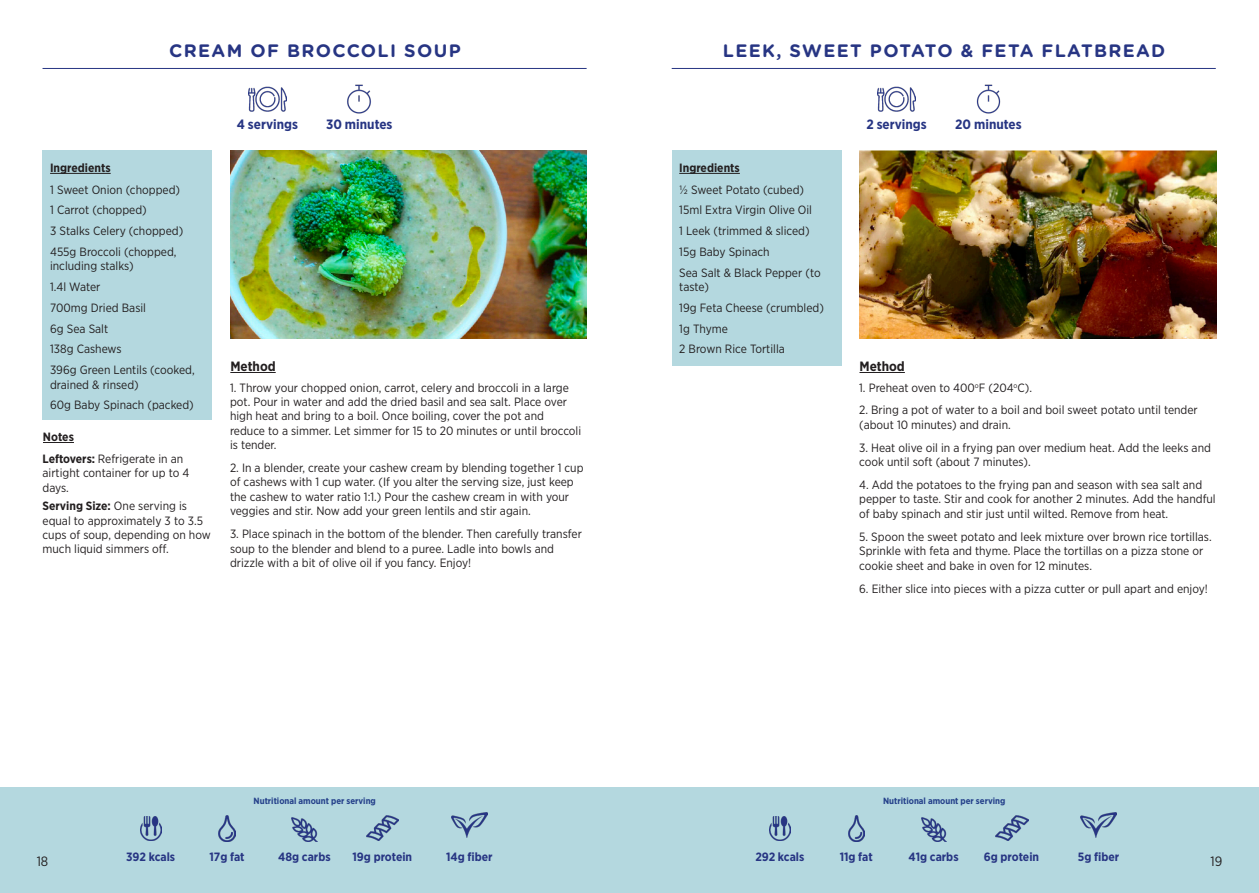
<style>
.page{position:relative;width:1259px;height:893px;background:#fff}
.page>*{position:absolute;margin:0;border:0;box-sizing:border-box;transform-origin:0 0}
.t1{font:700 18px "Gotham Rounded";letter-spacing:.075em;color:#273583}
.t2{font:700 13.5px "Gotham Narrow";color:#273583}
.t3{font:700 13.5px "Gotham Narrow";color:#231f20}
.t4{font:13.5px "Gotham Narrow";color:#231f20}
.t5{font:12px/14.4px "Gotham Narrow";color:#231f20}
.t6{font:700 12px "Gotham Narrow";color:#273583}
.t7{font:700 12px "Gotham Narrow";color:#231f20}
.t8{font:700 9px "Gotham Narrow";color:#24408a}
.s1{font-weight:700}
</style>
<div class="page">
<div style="left:0;top:788px;width:1259px;height:105px;background:#b4d8df"></div>
<img style="left:140px;top:816px;width:21px;height:24px">
<img style="left:769px;top:816px;width:22px;height:24px">
<img style="left:219px;top:815px;width:16px;height:26px">
<img style="left:848px;top:815px;width:17px;height:26px">
<img style="left:292px;top:817px;width:25px;height:24px">
<img style="left:921px;top:817px;width:25px;height:24px">
<img style="left:451px;top:813px;width:36px;height:25px">
<img style="left:1081px;top:813px;width:35px;height:25px">
<img style="left:366px;top:815px;width:33px;height:25px">
<img style="left:995px;top:815px;width:33px;height:25px">
<hr style="left:43px;top:68px;width:543px;height:1px;background:#273583">
<hr style="left:671px;top:68px;width:544px;height:1px;background:#273583">
<img style="left:248px;top:86px;width:39px;height:26px">
<img style="left:877px;top:86px;width:39px;height:26px">
<img style="left:347px;top:84px;width:24px;height:30px">
<img style="left:976px;top:84px;width:25px;height:30px">
<div style="left:43px;top:150px;width:169px;height:270px;background:#b4d8df"></div>
<div style="left:672px;top:150px;width:169px;height:216px;background:#b4d8df"></div>
<img style="left:230px;top:150px;width:357px;height:188px">
<img style="left:859px;top:150px;width:357px;height:188px">
<hr style="left:50px;top:173px;width:61px;height:1px;background:#231f20">
<hr style="left:679px;top:173px;width:61px;height:1px;background:#231f20">
<hr style="left:43px;top:442px;width:31px;height:1px;background:#231f20">
<hr style="left:230px;top:372px;width:46px;height:1px;background:#231f20">
<hr style="left:859px;top:372px;width:46px;height:1px;background:#231f20">
<p class="t1" style="left:169px;top:38px;width:293px">CREAM OF BROCCOLI SOUP</p>
<p class="t1" style="left:723px;top:38px;width:444px">LEEK, SWEET POTATO &amp; FETA FLATBREAD</p>
<p class="t2" style="left:237px;top:116px;width:63px">4 servings</p>
<p class="t2" style="left:326px;top:116px;width:68px">30 minutes</p>
<p class="t2" style="left:866px;top:116px;width:62px">2 servings</p>
<p class="t2" style="left:955px;top:116px;width:68px">20 minutes</p>
<p class="t7" style="left:50px;top:160px;width:62px">Ingredients</p>
<p class="t7" style="left:679px;top:160px;width:62px">Ingredients</p>
<p class="t5" style="left:50px;top:182px;width:131px">1 Sweet Onion (chopped)</p>
<p class="t5" style="left:50px;top:203px;width:98px">1 Carrot (chopped)</p>
<p class="t5" style="left:50px;top:224px;width:135px">3 Stalks Celery (chopped)</p>
<p class="t5" style="left:50px;top:244px;width:128px">455g Broccoli (chopped, including stalks)</p>
<p class="t5" style="left:50px;top:279px;width:52px">1.4l Water</p>
<p class="t5" style="left:50px;top:300px;width:97px">700mg Dried Basil</p>
<p class="t5" style="left:50px;top:321px;width:60px">6g Sea Salt</p>
<p class="t5" style="left:50px;top:342px;width:73px">138g Cashews</p>
<p class="t5" style="left:50px;top:363px;width:146px">396g Green Lentils (cooked, drained &amp; rinsed)</p>
<p class="t5" style="left:50px;top:398px;width:145px">60g Baby Spinach (packed)</p>
<p class="t7" style="left:43px;top:429px;width:32px">Notes</p>
<p class="t5" style="left:43px;top:451px;width:148px"><span class="s1">Leftovers:</span> Refrigerate in an airtight container for up to 4 days.</p>
<p class="t5" style="left:43px;top:498px;width:170px"><span class="s1">Serving Size:</span> One serving is equal to approximately 3 to 3.5 cups of soup, depending on how much liquid simmers off.</p>
<p class="t5" style="left:679px;top:182px;width:126px">1/2 Sweet Potato (cubed)</p>
<p class="t5" style="left:679px;top:203px;width:134px">15ml Extra Virgin Olive Oil</p>
<p class="t5" style="left:679px;top:224px;width:132px">1 Leek (trimmed &amp; sliced)</p>
<p class="t5" style="left:679px;top:244px;width:92px">15g Baby Spinach</p>
<p class="t5" style="left:679px;top:265px;width:143px">Sea Salt &amp; Black Pepper (to taste)</p>
<p class="t5" style="left:679px;top:300px;width:146px">19g Feta Cheese (crumbled)</p>
<p class="t5" style="left:679px;top:321px;width:50px">1g Thyme</p>
<p class="t5" style="left:679px;top:342px;width:107px">2 Brown Rice Tortilla</p>
<p class="t3" style="left:230px;top:358px;width:47px">Method</p>
<p class="t3" style="left:859px;top:358px;width:47px">Method</p>
<p class="t5" style="left:230px;top:380px;width:353px">1. Throw your chopped onion, carrot, celery and broccoli in a large pot. Pour in water and add the dried basil and sea salt. Place over high heat and bring to a boil. Once boiling, cover the pot and reduce to a simmer. Let simmer for 15 to 20 minutes or until broccoli is tender.</p>
<p class="t5" style="left:230px;top:460px;width:355px">2. In a blender, create your cashew cream by blending together 1 cup of cashews with 1 cup water. (If you alter the serving size, just keep the cashew to water ratio 1:1.) Pour the cashew cream in with your veggies and stir. Now add your green lentils and stir again.</p>
<p class="t5" style="left:230px;top:526px;width:353px">3. Place spinach in the bottom of the blender. Then carefully transfer soup to the blender and blend to a puree. Ladle into bowls and drizzle with a bit of olive oil if you fancy. Enjoy!</p>
<p class="t5" style="left:859px;top:380px;width:174px">1. Preheat oven to 400<sup>o</sup>F (204<sup>o</sup>C).</p>
<p class="t5" style="left:859px;top:403px;width:340px">2. Bring a pot of water to a boil and boil sweet potato until tender (about 10 minutes) and drain.</p>
<p class="t5" style="left:859px;top:440px;width:353px">3. Heat olive oil in a frying pan over medium heat. Add the leeks and cook until soft (about 7 minutes).</p>
<p class="t5" style="left:859px;top:477px;width:358px">4. Add the potatoes to the frying pan and season with sea salt and pepper to taste. Stir and cook for another 2 minutes. Add the handful of baby spinach and stir just until wilted. Remove from heat.</p>
<p class="t5" style="left:859px;top:529px;width:354px">5. Spoon the sweet potato and leek mixture over brown rice tortillas.<br>Sprinkle with feta and thyme. Place the tortillas on a pizza stone or cookie sheet and bake in oven for 12 minutes.</p>
<p class="t5" style="left:859px;top:581px;width:350px">6. Either slice into pieces with a pizza cutter or pull apart and enjoy!</p>
<p class="t8" style="left:254px;top:795px;width:124px">Nutritional amount per serving</p>
<p class="t8" style="left:883px;top:795px;width:124px">Nutritional amount per serving</p>
<p class="t6" style="left:126px;top:849px;width:51px">392 kcals</p>
<p class="t6" style="left:209px;top:849px;width:37px">17g fat</p>
<p class="t6" style="left:278px;top:849px;width:54px">48g carbs</p>
<p class="t6" style="left:352px;top:849px;width:61px">19g protein</p>
<p class="t6" style="left:446px;top:849px;width:48px">14g fiber</p>
<p class="t6" style="left:755px;top:849px;width:51px">292 kcals</p>
<p class="t6" style="left:839px;top:849px;width:35px">11g fat</p>
<p class="t6" style="left:908px;top:849px;width:51px">41g carbs</p>
<p class="t6" style="left:984px;top:849px;width:57px">6g protein</p>
<p class="t6" style="left:1078px;top:849px;width:43px">5g fiber</p>
<p class="t4" style="left:37px;top:852px;width:13px">18</p>
<p class="t4" style="left:1210px;top:852px;width:13px">19</p>
</div>
